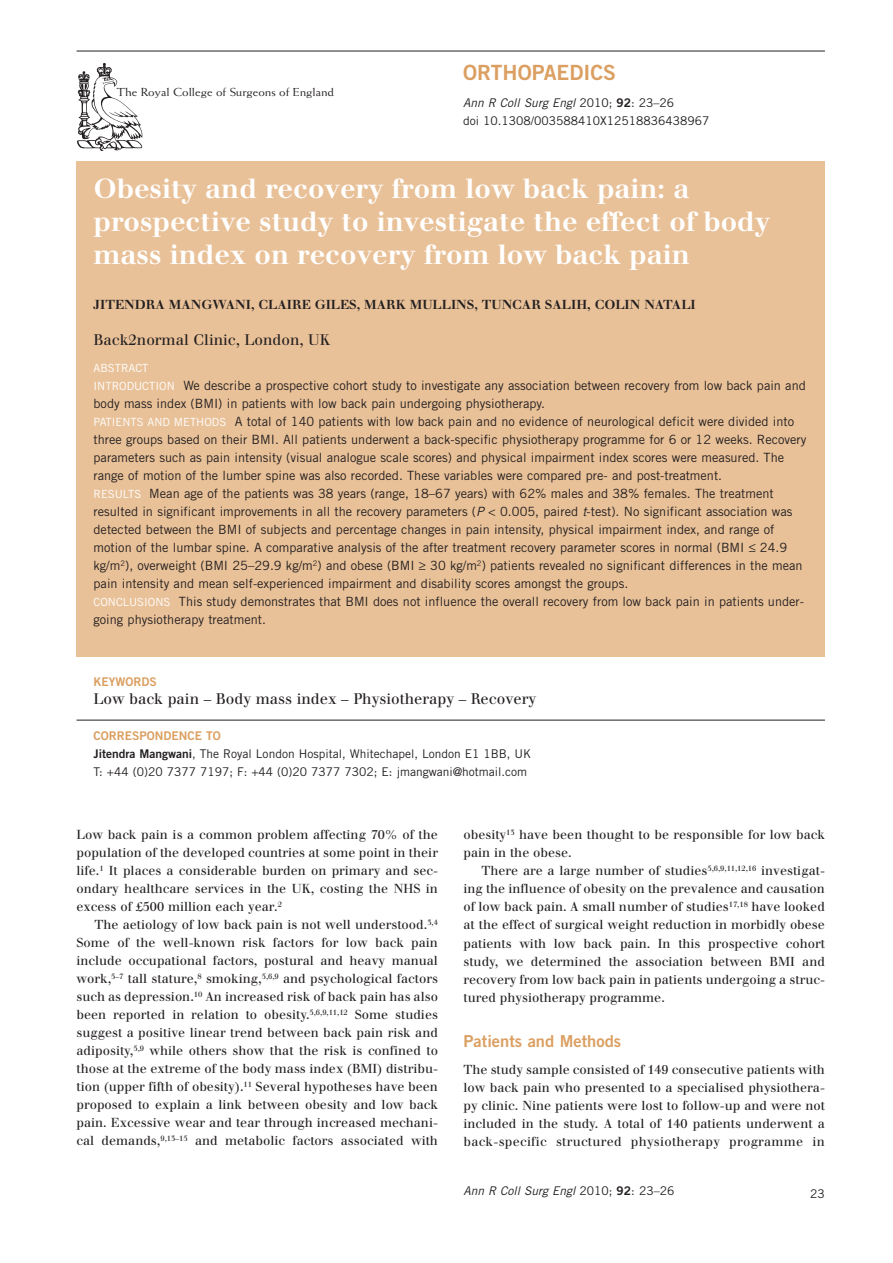
<style>
.page{position:relative;width:893px;height:1263px;background:#fff}
.page>*{position:absolute;margin:0;border:0;box-sizing:border-box;transform-origin:0 0}
.t1{font:700 27px/33px "Walbaum";color:#fff}
.t2{font:21px "Trade Gothic Bold Two";color:#db9f61}
.t3{font:16.5px "Trade Gothic Bold Two";color:#db9f61}
.t4{font:15px "Walbaum";color:#231f20}
.t5{font:12.75px/18px "Walbaum";color:#231f20;text-align:justify}
.t6{font:12.75px/18px "Trade Gothic";color:#231f20}
.t7{font:700 12.75px "Walbaum";color:#231f20}
.t8{font:12px/18px "Trade Gothic";color:#231f20}
.t9{font:italic 12px "Trade Gothic";color:#231f20}
.t10{font:12px "Trade Gothic Bold Two";color:#db9f61}
.t11{font:11.7px "Weiss";color:#231f20;scale:1.08 1}
.t12{font:11.25px "Trade Gothic";color:#fff}
.s1{font-style:italic}
.s2{font-family:"Trade Gothic Bold Two"}
.s3{font-size:11.25px;color:#fff}
.s4{font-style:normal}
.s5{font-family:"Trade Gothic Bold Two";font-style:normal}
</style>
<div class="page">
<hr style="left:77px;top:51px;width:748px;height:1px;background:#231f20">
<svg style="left:77px;top:63px;width:66px;height:88px"></svg>
<div style="left:77px;top:162px;width:748px;height:495px;background:#e9c198"></div>
<hr style="left:77px;top:720px;width:748px;height:1px;background:#231f20">
<p class="t11" style="left:117px;top:88px;width:203px">The Royal College of Surgeons of England</p>
<h2 class="t2" style="left:463px;top:65px;width:154px">ORTHOPAEDICS</h2>
<p class="t8" style="left:463px;top:95px;width:248px"><span class="s1">Ann R Coll Surg Engl</span> 2010; <span class="s2">92</span>: 23–26<br>doi 10.1308/003588410X12518836438967</p>
<h1 class="t1" style="left:94px;top:175px;width:678px">Obesity and recovery from low back pain: a prospective study to investigate the effect of body mass index on recovery from low back pain</h1>
<p class="t7" style="left:94px;top:300px;width:604px">JITENDRA MANGWANI, CLAIRE GILES, MARK MULLINS, TUNCAR SALIH, COLIN NATALI</p>
<p class="t4" style="left:94px;top:334px;width:238px">Back2normal Clinic, London, UK</p>
<p class="t12" style="left:94px;top:364px;width:57px">ABSTRACT</p>
<p class="t6" style="left:94px;top:378px;width:714px"><span class="s3">INTRODUCTION</span> We describe a prospective cohort study to investigate any association between recovery from low back pain and body mass index (BMI) in patients with low back pain undergoing physiotherapy.<br><span class="s3">PATIENTS AND METHODS</span> A total of 140 patients with low back pain and no evidence of neurological deficit were divided into three groups based on their BMI. All patients underwent a back-specific physiotherapy programme for 6 or 12 weeks. Recovery parameters such as pain intensity (visual analogue scale scores) and physical impairment index scores were measured. The range of motion of the lumber spine was also recorded. These variables were compared pre- and post-treatment.<br><span class="s3">RESULTS</span> Mean age of the patients was 38 years (range, 18–67 years) with 62% males and 38% females. The treatment resulted in significant improvements in all the recovery parameters (<span class="s1">P</span> &lt; 0.005, paired <span class="s1">t</span>-test). No significant association was detected between the BMI of subjects and percentage changes in pain intensity, physical impairment index, and range of motion of the lumbar spine. A comparative analysis of the after treatment recovery parameter scores in normal (BMI ≤ 24.9 kg/m<sup>2</sup>), overweight (BMI 25–29.9 kg/m<sup>2</sup>) and obese (BMI ≥ 30 kg/m<sup>2</sup>) patients revealed no significant differences in the mean pain intensity and mean self-experienced impairment and disability scores amongst the groups.<br><span class="s3">CONCLUSIONS</span> This study demonstrates that BMI does not influence the overall recovery from low back pain in patients under&shy;going physiotherapy treatment.</p>
<p class="t10" style="left:94px;top:678px;width:65px">KEYWORDS</p>
<p class="t4" style="left:94px;top:694px;width:444px">Low back pain – Body mass index – Physiotherapy – Recovery</p>
<p class="t10" style="left:94px;top:731px;width:129px">CORRESPONDENCE TO</p>
<p class="t8" style="left:94px;top:746px;width:439px"><span class="s2">Jitendra Mangwani</span>, The Royal London Hospital, Whitechapel, London E1 1BB, UK<br>T: +44 (0)20 7377 7197; F: +44 (0)20 7377 7302; E: jmangwani@hotmail.com</p>
<p class="t5" style="left:77px;top:827px;width:363px">Low back pain is a common problem affecting 70% of the population of the developed countries at some point in their life.<sup>1</sup> It places a considerable burden on primary and sec&shy;ondary healthcare services in the UK, costing the NHS in excess of £500 million each year.<sup>2</sup></p>
<p class="t5" style="left:77px;top:917px;width:363px;text-indent:18px">The aetiology of low back pain is not well understood.<sup>3,4<br></sup>Some of the well-known risk factors for low back pain include occupational factors, postural and heavy manual work,<sup>5–7</sup> tall stature,<sup>8</sup> smoking,<sup>5,6,9</sup> and psychological factors such as depression.<sup>10</sup> An increased risk of back pain has also been reported in relation to obesity.<sup>5,6,9,11,12</sup> Some studies suggest a positive linear trend between back pain risk and adiposity,<sup>5,9</sup> while others show that the risk is confined to those at the extreme of the body mass index (BMI) distribu&shy;tion (upper fifth of obesity).<sup>11</sup> Several hypotheses have been proposed to explain a link between obesity and low back pain. Excessive wear and tear through increased mechani&shy;cal demands,<sup>9,13–15</sup> and metabolic factors associated with</p>
<p class="t5" style="left:463px;top:827px;width:363px">obesity<sup>13</sup> have been thought to be responsible for low back pain in the obese.</p>
<p class="t5" style="left:463px;top:863px;width:363px;text-indent:18px">There are a large number of studies<sup>5,6,9,11,12,16</sup> investigat&shy;ing the influence of obesity on the prevalence and causation of low back pain. A small number of studies<sup>17,18</sup> have looked at the effect of surgical weight reduction in morbidly obese patients with low back pain. In this prospective cohort study, we determined the association between BMI and recovery from low back pain in patients undergoing a struc&shy;tured physiotherapy programme.</p>
<p class="t3" style="left:463px;top:1034px;width:159px">Patients and Methods</p>
<p class="t5" style="left:463px;top:1061px;width:363px">The study sample consisted of 149 consecutive patients with low back pain who presented to a specialised physiothera&shy;py clinic. Nine patients were lost to follow-up and were not included in the study. A total of 140 patients underwent a back-specific structured physiotherapy programme in</p>
<p class="t9" style="left:463px;top:1186px;width:212px">Ann R Coll Surg Engl <span class="s4">2010;</span> <span class="s5">92</span><span class="s4">: 23–26</span></p>
<p class="t8" style="left:810px;top:1186px;width:16px">23</p>
</div>
